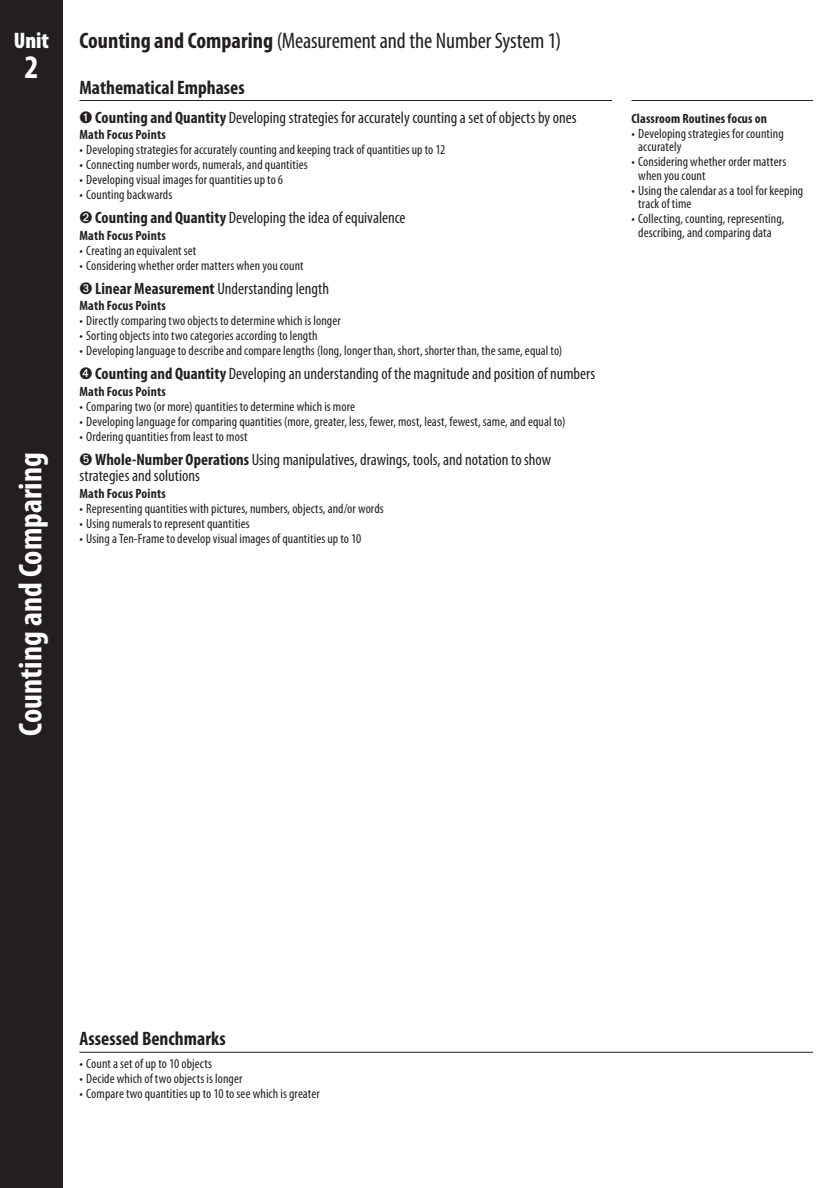
<style>
.page{position:relative;width:837px;height:1188px;background:#fff}
.page>*{position:absolute;margin:0;border:0;box-sizing:border-box;transform-origin:0 0}
.t1{font:700 condensed 33px "Myriad Pro";color:#fff}
.t2{font:condensed 22.5px "Myriad Pro";letter-spacing:-.005em;color:#231f20}
.t3{font:900 condensed 22.5px "Myriad Pro";color:#fff}
.t4{font:700 condensed 19.5px "Myriad Pro";color:#231f20}
.t5{font:condensed 16.5px/16.5px "Myriad Pro";color:#231f20}
.t6{font:condensed 13.5px/13.5px "Myriad Pro";letter-spacing:.005em;color:#231f20}
.t7{font:700 condensed 13.5px "Myriad Pro";letter-spacing:.01em;color:#231f20}
.s1{font-weight:700}
</style>
<div class="page">
<div style="left:0;top:0;width:63px;height:1188px;background:#231f20"></div>
<hr style="left:80px;top:100px;width:532px;height:1px;background:#231f20">
<hr style="left:632px;top:100px;width:181px;height:1px;background:#231f20">
<hr style="left:80px;top:1052px;width:733px;height:1px;background:#231f20">
<h2 class="t3" style="left:14px;top:26px;width:37px">Unit</h2>
<h1 class="t1" style="left:24px;top:47px;width:16px">2</h1>
<h1 class="t1" style="left:10px;top:736px;width:284px;rotate:-90deg">Counting and Comparing</h1>
<h2 class="t2" style="left:80px;top:27px;width:483px"><span class="s1">Counting and Comparing</span> (Measurement and the Number System 1)</h2>
<h3 class="t4" style="left:80px;top:75px;width:167px">Mathematical Emphases</h3>
<p class="t5" style="left:80px;top:109px;width:499px">➊ <span class="s1">Counting and Quantity</span> Developing strategies for accurately counting a set of objects by ones</p>
<p class="t7" style="left:80px;top:126px;width:88px">Math Focus Points</p>
<p class="t6" style="left:80px;top:143px;width:367px">• Developing strategies for accurately counting and keeping track of quantities up to 12</p>
<p class="t6" style="left:80px;top:158px;width:230px">• Connecting number words, numerals, and quantities</p>
<p class="t6" style="left:80px;top:173px;width:205px">• Developing visual images for quantities up to 6</p>
<p class="t6" style="left:80px;top:188px;width:94px">• Counting backwards</p>
<p class="t5" style="left:80px;top:209px;width:328px">➋ <span class="s1">Counting and Quantity</span> Developing the idea of equivalence</p>
<p class="t7" style="left:80px;top:227px;width:88px">Math Focus Points</p>
<p class="t6" style="left:80px;top:243px;width:118px">• Creating an equivalent set</p>
<p class="t6" style="left:80px;top:258px;width:226px">• Considering whether order matters when you count</p>
<p class="t5" style="left:80px;top:280px;width:251px">➌ <span class="s1">Linear Measurement</span> Understanding length</p>
<p class="t7" style="left:80px;top:297px;width:88px">Math Focus Points</p>
<p class="t6" style="left:80px;top:314px;width:263px">• Directly comparing two objects to determine which is longer</p>
<p class="t6" style="left:80px;top:329px;width:240px">• Sorting objects into two categories according to length</p>
<p class="t6" style="left:80px;top:344px;width:484px">• Developing language to describe and compare lengths (long, longer than, short, shorter than, the same, equal to)</p>
<p class="t5" style="left:80px;top:365px;width:517px">➍ <span class="s1">Counting and Quantity</span> Developing an understanding of the magnitude and position of numbers</p>
<p class="t7" style="left:80px;top:383px;width:88px">Math Focus Points</p>
<p class="t6" style="left:80px;top:399px;width:277px">• Comparing two (or more) quantities to determine which is more</p>
<p class="t6" style="left:80px;top:414px;width:488px">• Developing language for comparing quantities (more, greater, less, fewer, most, least, fewest, same, and equal to)</p>
<p class="t6" style="left:80px;top:429px;width:170px">• Ordering quantities from least to most</p>
<p class="t5" style="left:80px;top:451px;width:473px">➎ <span class="s1">Whole-Number Operations</span> Using manipulatives, drawings, tools, and notation to show strategies and solutions</p>
<p class="t7" style="left:80px;top:485px;width:88px">Math Focus Points</p>
<p class="t6" style="left:80px;top:501px;width:306px">• Representing quantities with pictures, numbers, objects, and/or words</p>
<p class="t6" style="left:80px;top:516px;width:172px">• Using numerals to represent quantities</p>
<p class="t6" style="left:80px;top:531px;width:283px">• Using a Ten-Frame to develop visual images of quantities up to 10</p>
<p class="t7" style="left:632px;top:110px;width:137px">Classroom Routines focus on</p>
<p class="t6" style="left:638px;top:126px;width:147px;text-indent:-7px">• Developing strategies for counting accurately</p>
<p class="t6" style="left:638px;top:155px;width:150px;text-indent:-7px">• Considering whether order matters when you count</p>
<p class="t6" style="left:638px;top:183px;width:167px;text-indent:-7px">• Using the calendar as a tool for keeping track of time</p>
<p class="t6" style="left:632px;top:212px;width:154px;text-align:center">• Collecting, counting, representing, describing, and comparing data</p>
<h3 class="t4" style="left:80px;top:1026px;width:148px">Assessed Benchmarks</h3>
<p class="t6" style="left:80px;top:1057px;width:134px">• Count a set of up to 10 objects</p>
<p class="t6" style="left:80px;top:1072px;width:164px">• Decide which of two objects is longer</p>
<p class="t6" style="left:80px;top:1087px;width:242px">• Compare two quantities up to 10 to see which is greater</p>
</div>
